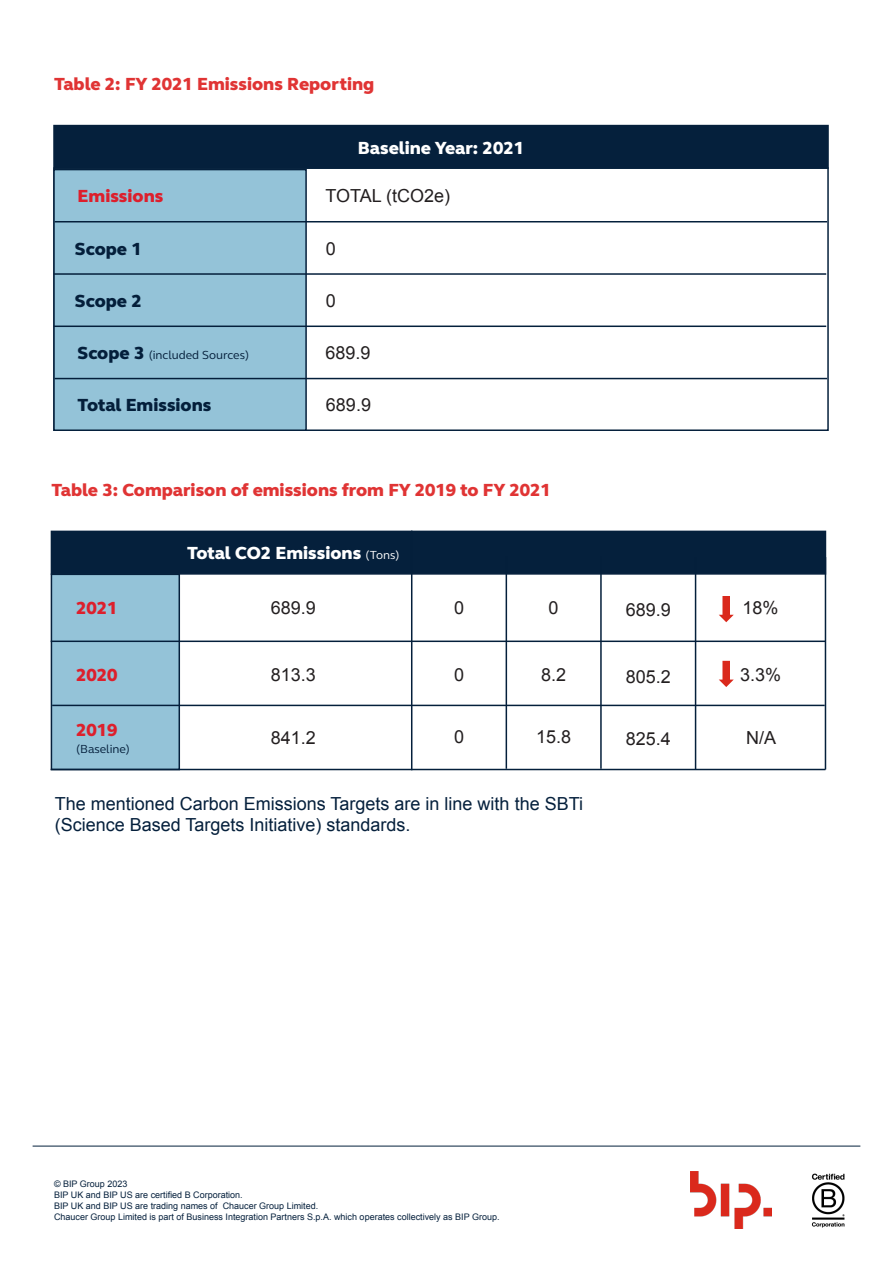
<style>
.page{position:relative;width:893px;height:1263px;background:#fff}
.page>*{position:absolute;margin:0;border:0;box-sizing:border-box;transform-origin:0 0}
.t1{font:18px "Arial";color:#05203c}
.t2{font:800 18px "FS Elliot Pro";color:#e03434}
.t3{font:18px "Arial";color:#231f20}
.t4{font:800 18px "FS Elliot Pro";color:#fff}
.t5{font:800 18px "FS Elliot Pro";color:#041f3b}
.t6{font:800 18px "FS Elliot Pro";color:#dd1f2c}
.t7{font:12px "FS Elliot Pro";color:#041f3b}
.t8{font:9px "Arial";color:#05203c}
.s1{font-weight:800;font-size:18px}
.s2{font-weight:400;font-size:12px}
</style>
<div class="page">
<img style="left:691px;top:1172px;width:80px;height:56px">
<img style="left:811px;top:1173px;width:34px;height:55px">
<hr style="left:33px;top:1146px;width:827px;height:1px;background:#05203c">
<div style="left:53px;top:125px;width:776px;height:44px;background:#05203c"></div>
<div style="left:53px;top:167px;width:776px;height:264px;border:2px solid #05203c"></div>
<div style="left:53px;top:169px;width:254px;height:262px;background:#94c3d8;border:2px solid #05203c"></div>
<hr style="left:55px;top:221px;width:772px;height:1px;background:#041f3b">
<hr style="left:54px;top:273px;width:772px;height:2px;background:#041f3b">
<hr style="left:54px;top:325px;width:772px;height:2px;background:#041f3b">
<hr style="left:55px;top:378px;width:772px;height:1px;background:#041f3b">
<div style="left:51px;top:531px;width:775px;height:44px;background:#05203c;border:2px solid #05203c"></div>
<div style="left:51px;top:574px;width:129px;height:196px;background:#94c3d8;border:2px solid #05203c"></div>
<hr style="left:51px;top:640px;width:774px;height:2px;background:#041f3b">
<hr style="left:52px;top:705px;width:773px;height:1px;background:#041f3b">
<hr style="left:51px;top:769px;width:774px;height:1px;background:#041f3b">
<hr style="left:411px;top:531px;width:1px;height:239px;background:#041f3b">
<hr style="left:506px;top:556px;width:1px;height:213px;background:#041f3b">
<hr style="left:600px;top:556px;width:2px;height:213px;background:#041f3b">
<hr style="left:825px;top:557px;width:1px;height:212px;background:#041f3b">
<hr style="left:695px;top:557px;width:1px;height:212px;background:#041f3b">
<svg style="left:719px;top:596px;width:15px;height:26px"></svg>
<svg style="left:719px;top:661px;width:15px;height:26px"></svg>
<p class="t2" style="left:54px;top:72px;width:322px">Table 2: FY 2021 Emissions Reporting</p>
<p class="t6" style="left:78px;top:184px;width:87px">Emissions</p>
<p class="t5" style="left:75px;top:236px;width:68px">Scope 1</p>
<p class="t5" style="left:75px;top:289px;width:68px">Scope 2</p>
<p class="t7" style="left:78px;top:347px;width:173px"><span class="s1">Scope 3</span> (included Sources)</p>
<p class="t4" style="left:358px;top:135px;width:168px">Baseline Year: 2021</p>
<p class="t3" style="left:326px;top:184px;width:126px">TOTAL (tCO2e)</p>
<p class="t3" style="left:326px;top:236px;width:12px">0</p>
<p class="t3" style="left:326px;top:289px;width:12px">0</p>
<p class="t3" style="left:326px;top:341px;width:47px">689.9</p>
<p class="t5" style="left:78px;top:393px;width:135px">Total Emissions</p>
<p class="t3" style="left:326px;top:393px;width:47px">689.9</p>
<p class="t2" style="left:51px;top:478px;width:501px">Table 3: Comparison of emissions from FY 2019 to FY 2021</p>
<p class="t6" style="left:76px;top:596px;width:43px">2021</p>
<p class="t6" style="left:76px;top:663px;width:43px">2020</p>
<p class="t6" style="left:76px;top:718px;width:43px">2019</p>
<p class="t7" style="left:76px;top:740px;width:55px">(Baseline)</p>
<p class="t4" style="left:187px;top:541px;width:214px">Total CO2 Emissions <span class="s2">(Tons)</span></p>
<p class="t3" style="left:271px;top:596px;width:47px">689.9</p>
<p class="t3" style="left:454px;top:595px;width:12px">0</p>
<p class="t3" style="left:271px;top:663px;width:47px">813.3</p>
<p class="t3" style="left:454px;top:662px;width:12px">0</p>
<p class="t3" style="left:271px;top:725px;width:47px">841.2</p>
<p class="t3" style="left:454px;top:725px;width:12px">0</p>
<p class="t3" style="left:549px;top:595px;width:12px">0</p>
<p class="t3" style="left:541px;top:662px;width:27px">8.2</p>
<p class="t3" style="left:536px;top:725px;width:37px">15.8</p>
<p class="t1" style="left:55px;top:791px;width:530px">The mentioned Carbon Emissions Targets are in line with the SBTi</p>
<p class="t1" style="left:55px;top:813px;width:357px">(Science Based Targets Initiative) standards.</p>
<p class="t3" style="left:626px;top:597px;width:47px">689.9</p>
<p class="t3" style="left:626px;top:664px;width:47px">805.2</p>
<p class="t3" style="left:626px;top:727px;width:47px">825.4</p>
<p class="t3" style="left:742px;top:596px;width:38px">18%</p>
<p class="t3" style="left:740px;top:663px;width:43px">3.3%</p>
<p class="t3" style="left:746px;top:725px;width:32px">N/A</p>
<p class="t8" style="left:54px;top:1178px;width:75px">© BIP Group 2023</p>
<p class="t8" style="left:54px;top:1189px;width:190px">BIP UK and BIP US are certified B Corporation.</p>
<p class="t8" style="left:54px;top:1200px;width:266px">BIP UK and BIP US are trading names of Chaucer Group Limited.</p>
<p class="t8" style="left:54px;top:1210px;width:447px">Chaucer Group Limited is part of Business Integration Partners S.p.A. which operates collectively as BIP Group.</p>
</div>
